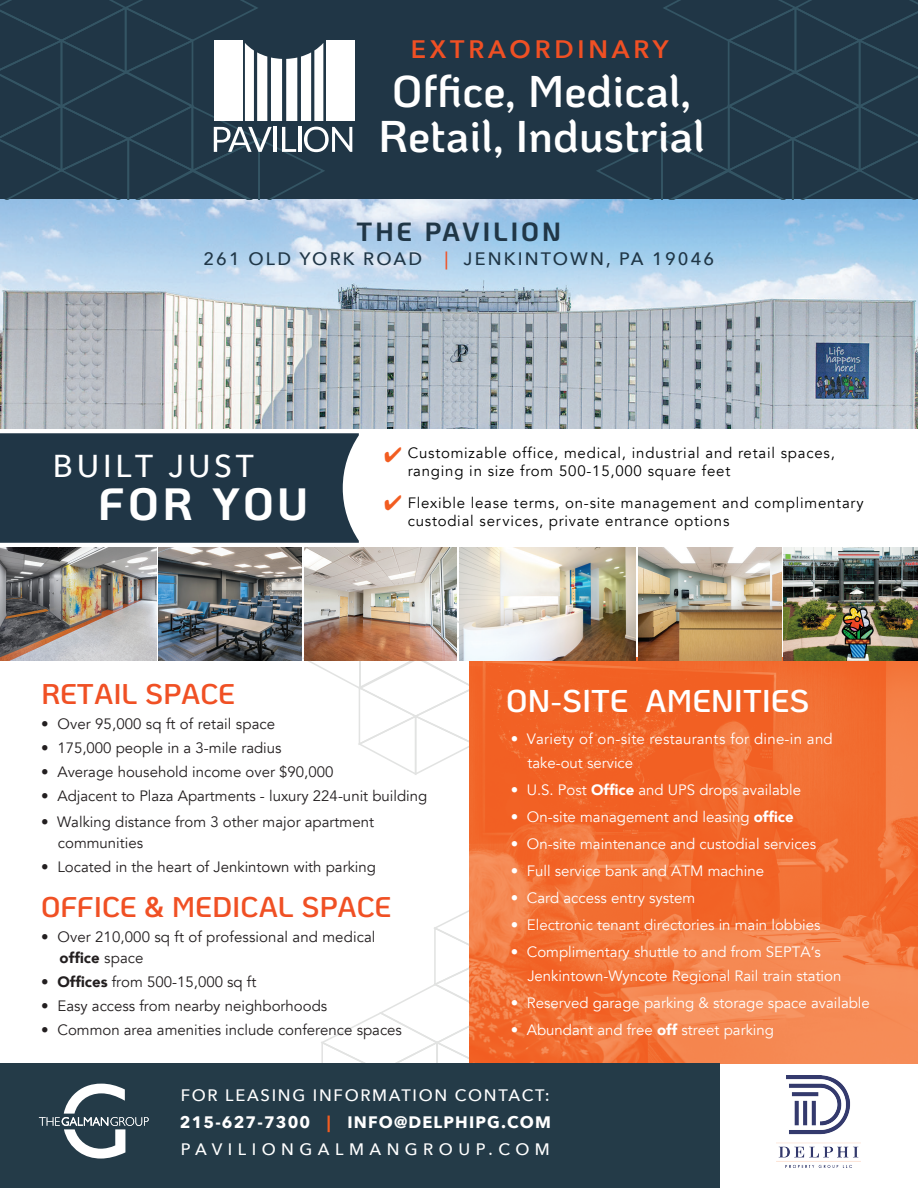
<style>
.page{position:relative;width:918px;height:1188px;background:#fff}
.page>*{position:absolute;margin:0;border:0;box-sizing:border-box;transform-origin:0 0}
.t1{font:700 45.15px "Ko Ho";letter-spacing:.075em;color:#fff}
.t2{font:600 44.4px/45.5px "Ko Ho";color:#fff;text-align:center}
.t3{font:500 31.65px "Avenir Next";letter-spacing:.12em;color:#fff}
.t4{font:600 31.5px "Ko Ho";color:#fff}
.t5{font:600 28.5px "Ko Ho";color:#f05024}
.t6{font:700 26.25px "Ko Ho";letter-spacing:.1em;color:#203646}
.t7{font:600 25.2px "Avenir Next";letter-spacing:.15em;color:#f05024}
.t8{font:500 18px "Avenir Next";letter-spacing:.12em;color:#203646}
.t9{font:500 16.5px/27.2px "Avenir Next";letter-spacing:.185em;color:#fff;text-align:justify}
.t10{font:15px/21px "Avenir";color:#231f20}
.t11{font:15px/24px "Avenir";color:#fff}
.t12{font:15px/18px "Avenir";letter-spacing:.05em;color:#000}
.t13{font:15px/24px "Avenir";letter-spacing:.02em;color:#fff}
.s1{color:#f05024}
.s2{font-weight:900}
.s3{font-weight:700}
.s4{font-weight:700;color:#f25d21}
</style>
<div class="page">
<img style="left:0;top:199px;width:918px;height:229px">
<svg style="left:300px;top:602px;width:170px;height:175px"></svg>
<svg style="left:319px;top:898px;width:232px;height:166px"></svg>
<div style="left:0;top:433px;width:359px;height:110px;background:#203646"></div>
<img style="left:470px;top:658px;width:448px;height:405px">
<div style="left:0;top:1064px;width:720px;height:124px;background:#243b48"></div>
<img style="left:0;top:547px;width:156px;height:113px">
<img style="left:776px;top:1075px;width:85px;height:93px">
<div style="left:0;top:0;width:918px;height:199px;background:#203646"></div>
<svg style="left:596px;top:0;width:322px;height:199px"></svg>
<img style="left:159px;top:547px;width:143px;height:113px">
<img style="left:784px;top:547px;width:134px;height:113px">
<img style="left:459px;top:547px;width:177px;height:113px">
<img style="left:638px;top:547px;width:143px;height:113px">
<svg style="left:39px;top:1084px;width:110px;height:75px"></svg>
<div style="left:326px;top:40px;width:29px;height:81px;background:#fff"></div>
<svg style="left:0;top:0;width:352px;height:199px"></svg>
<img style="left:305px;top:547px;width:152px;height:113px">
<h3 class="t7" style="left:411px;top:27px;width:259px">EXTRAORDINARY</h3>
<h2 class="t2" style="left:378px;top:69px;width:328px">Office, Medical,<br>Retail, Industrial</h2>
<h3 class="t6" style="left:357px;top:210px;width:206px">THE PAVILION</h3>
<p class="t8" style="left:203px;top:244px;width:513px">261 OLD YORK ROAD <span class="s1">|</span> JENKINTOWN, PA 19046</p>
<h3 class="t3" style="left:53px;top:439px;width:203px">BUILT JUST</h3>
<h1 class="t1" style="left:99px;top:466px;width:211px">FOR YOU</h1>
<p class="t12" style="left:408px;top:444px;width:429px">Customizable office, medical, industrial and retail spaces, ranging in size from 500-15,000 square feet</p>
<p class="t12" style="left:408px;top:494px;width:457px">Flexible lease terms, on-site management and complimentary custodial services, private entrance options</p>
<h3 class="t5" style="left:41px;top:671px;width:195px">RETAIL SPACE</h3>
<p class="t10" style="left:41px;top:714px;width:235px">• Over 95,000 sq ft of retail space</p>
<p class="t10" style="left:41px;top:738px;width:242px">• 175,000 people in a 3-mile radius</p>
<p class="t10" style="left:41px;top:762px;width:294px">• Average household income over $90,000</p>
<p class="t10" style="left:41px;top:786px;width:388px">• Adjacent to Plaza Apartments - luxury 224-unit building</p>
<p class="t10" style="left:58px;top:811px;width:318px;text-indent:-17px">• Walking distance from 3 other major apartment communities</p>
<p class="t10" style="left:41px;top:856px;width:336px">• Located in the heart of Jenkintown with parking</p>
<h3 class="t5" style="left:41px;top:884px;width:352px">OFFICE &amp; MEDICAL SPACE</h3>
<p class="t10" style="left:59px;top:926px;width:318px;text-indent:-18px">• Over 210,000 sq ft of professional and medical <span class="s2">office</span> space</p>
<p class="t10" style="left:41px;top:971px;width:217px">• <span class="s2">Offices</span> from 500-15,000 sq ft</p>
<p class="t10" style="left:41px;top:995px;width:287px">• Easy access from nearby neighborhoods</p>
<p class="t10" style="left:41px;top:1019px;width:362px">• Common area amenities include conference spaces</p>
<h3 class="t4" style="left:506px;top:675px;width:305px">ON-SITE AMENITIES</h3>
<p class="t13" style="left:527px;top:727px;width:307px;text-indent:-17px">• Variety of on-site restaurants for dine-in and take-out service</p>
<p class="t11" style="left:511px;top:778px;width:292px">• U.S. Post <span class="s2">Office</span> and UPS drops available</p>
<p class="t11" style="left:511px;top:805px;width:285px">• On-site management and leasing <span class="s2">office</span></p>
<p class="t11" style="left:511px;top:832px;width:307px">• On-site maintenance and custodial services</p>
<p class="t11" style="left:511px;top:859px;width:255px">• Full service bank and ATM machine</p>
<p class="t11" style="left:511px;top:886px;width:186px">• Card access entry system</p>
<p class="t11" style="left:511px;top:913px;width:311px">• Electronic tenant directories in main lobbies</p>
<p class="t11" style="left:527px;top:940px;width:316px;text-indent:-17px">• Complimentary shuttle to and from SEPTA’s<br>Jenkintown-Wyncote Regional Rail train station</p>
<p class="t11" style="left:511px;top:991px;width:361px">• Reserved garage parking &amp; storage space available</p>
<p class="t11" style="left:511px;top:1018px;width:265px">• Abundant and free <span class="s2">off</span> street parking</p>
<p class="t9" style="left:180px;top:1081px;width:373px">FOR LEASING INFORMATION CONTACT:<br><span class="s3">215-627-7300</span> <span class="s4">|</span> <span class="s3">INFO@DELPHIPG.COM </span>PAVILIONGALMANGROUP.COM</p>
</div>
